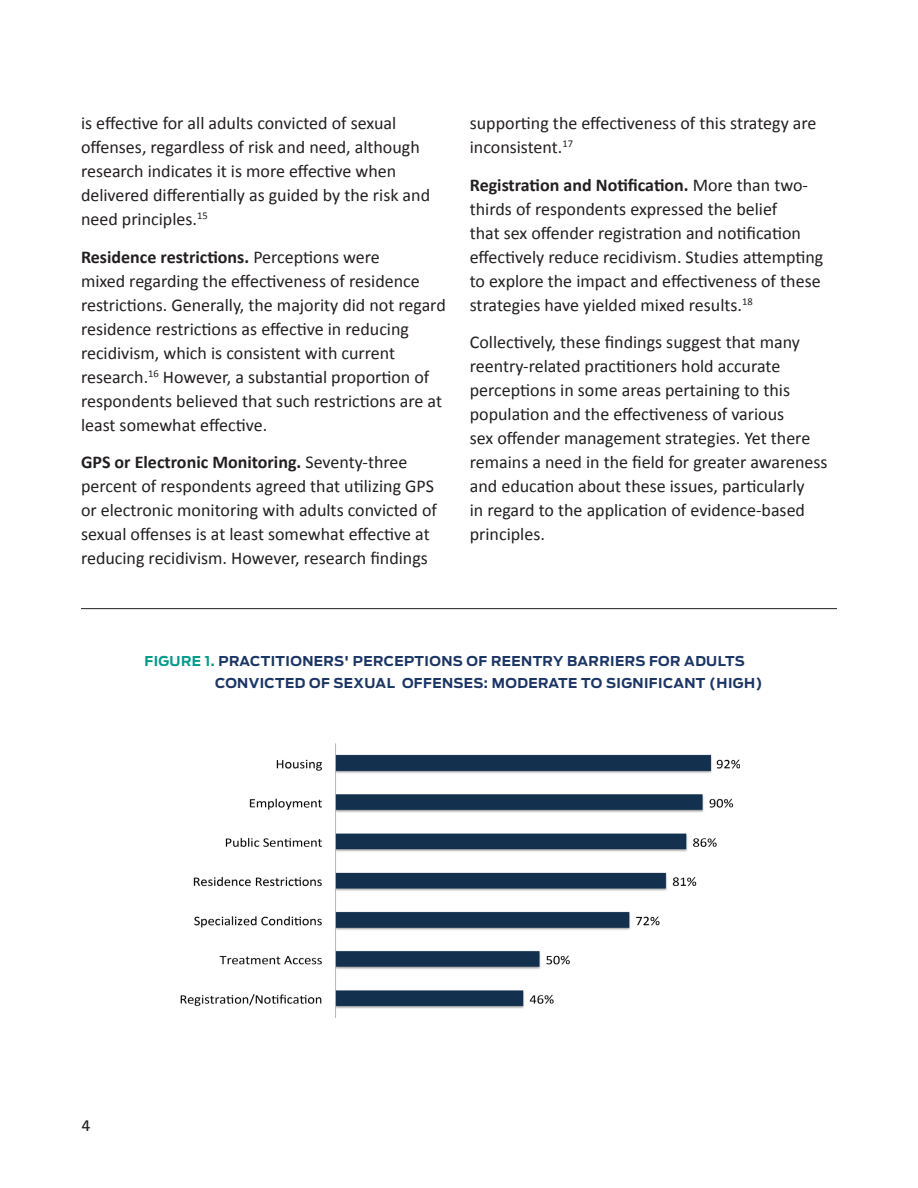
<style>
.page{position:relative;width:918px;height:1188px;background:#fff}
.page>*{position:absolute;margin:0;border:0;box-sizing:border-box;transform-origin:0 0}
.body_text{font:18px/24px "Calibri";color:#231f20}
.footer_-_page_number{font:15px "Fedra Sans Normal TF";color:#231f20}
.t1{font:700 13.5px "Antenna";letter-spacing:.03em;color:#1b3565}
.s1{font-weight:700}
.s2{color:#009b8b}
</style>
<div class="page">
<img style="left:180px;top:743px;width:560px;height:275px">
<hr style="left:81px;top:608px;width:756px;height:1px;background:#231f20">
<p class="body_text" style="left:81px;top:111px;width:351px">is effective for all adults convicted of sexual offenses, regardless of risk and need, although research indicates it is more effective when delivered differentially as guided by the risk and need principles.<sup>15</sup></p>
<p class="body_text" style="left:81px;top:245px;width:366px"><span class="s1">Residence restrictions.</span> Perceptions were<br>mixed regarding the effectiveness of residence restrictions. Generally, the majority did not regard residence restrictions as effective in reducing recidivism, which is consistent with current research.<sup>16</sup> However, a substantial proportion of respondents believed that such restrictions are at least somewhat effective.</p>
<p class="body_text" style="left:81px;top:450px;width:358px"><span class="s1">GPS or Electronic Monitoring.</span> Seventy-three percent of respondents agreed that utilizing GPS or electronic monitoring with adults convicted of sexual offenses is at least somewhat effective at reducing recidivism. However, research findings</p>
<p class="body_text" style="left:470px;top:111px;width:348px">supporting the effectiveness of this strategy are inconsistent.<sup>17</sup></p>
<p class="body_text" style="left:470px;top:173px;width:355px"><span class="s1">Registration and Notification.</span> More than two&shy;thirds of respondents expressed the belief<br>that sex offender registration and notification effectively reduce recidivism. Studies attempting to explore the impact and effectiveness of these strategies have yielded mixed results.<sup>18</sup></p>
<p class="body_text" style="left:470px;top:330px;width:359px">Collectively, these findings suggest that many reentry-related practitioners hold accurate perceptions in some areas pertaining to this population and the effectiveness of various<br>sex offender management strategies. Yet there remains a need in the field for greater awareness and education about these issues, particularly<br>in regard to the application of evidence-based principles.</p>
<p class="t1" style="left:144px;top:653px;width:602px"><span class="s2">FIGURE 1.</span> PRACTITIONERS' PERCEPTIONS OF REENTRY BARRIERS FOR ADULTS</p>
<p class="t1" style="left:215px;top:675px;width:549px">CONVICTED OF SEXUAL OFFENSES: MODERATE TO SIGNIFICANT (HIGH)</p>
<p class="footer_-_page_number" style="left:81px;top:1117px;width:11px">4</p>
</div>
